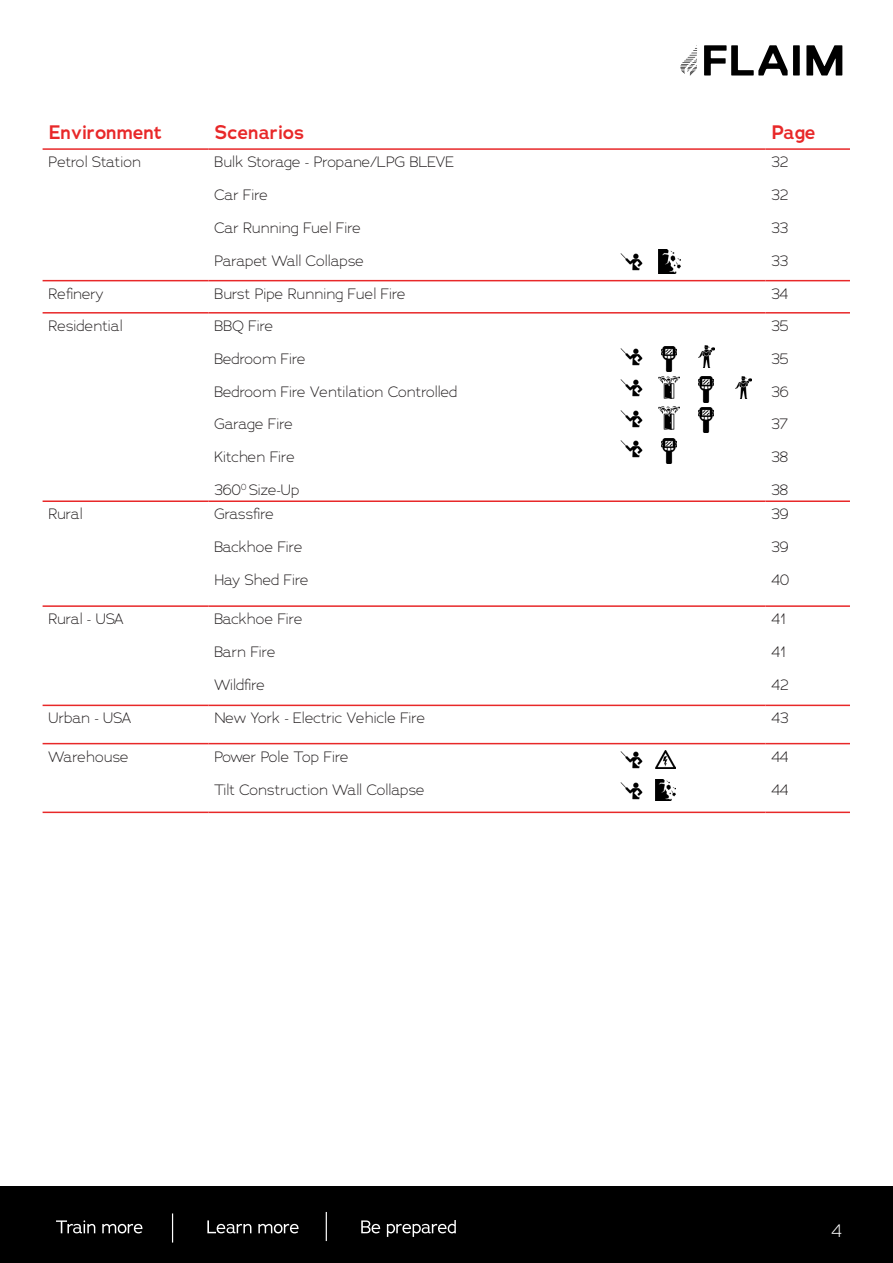
<style>
.page{position:relative;width:893px;height:1263px;background:#fff}
.page>*{position:absolute;margin:0;border:0;box-sizing:border-box;transform-origin:0 0}
.t1{font:600 19.5px "Adrianna";color:#e82829}
.t2{font:300 18px "Adrianna";color:#fff}
.t3{font:300 15px "Adrianna";color:#231f20}
</style>
<div class="page">
<svg style="left:806px;top:45px;width:36px;height:31px"></svg>
<svg style="left:704px;top:45px;width:96px;height:31px"></svg>
<svg style="left:680px;top:45px;width:17px;height:31px"></svg>
<hr style="left:43px;top:605px;width:165px;height:2px;background:#e82829">
<hr style="left:208px;top:605px;width:557px;height:2px;background:#e82829">
<hr style="left:765px;top:605px;width:85px;height:2px;background:#e82829">
<hr style="left:43px;top:705px;width:165px;height:1px;background:#e82829">
<hr style="left:208px;top:705px;width:557px;height:1px;background:#e82829">
<hr style="left:765px;top:705px;width:85px;height:1px;background:#e82829">
<hr style="left:43px;top:743px;width:165px;height:1px;background:#e82829">
<hr style="left:43px;top:811px;width:165px;height:2px;background:#e82829">
<hr style="left:208px;top:743px;width:557px;height:1px;background:#e82829">
<hr style="left:208px;top:811px;width:557px;height:2px;background:#e82829">
<hr style="left:765px;top:743px;width:85px;height:1px;background:#e82829">
<hr style="left:765px;top:811px;width:85px;height:2px;background:#e82829">
<hr style="left:43px;top:148px;width:165px;height:2px;background:#e82829">
<hr style="left:208px;top:148px;width:557px;height:2px;background:#e82829">
<hr style="left:765px;top:148px;width:85px;height:2px;background:#e82829">
<hr style="left:43px;top:280px;width:165px;height:1px;background:#e82829">
<hr style="left:208px;top:280px;width:557px;height:1px;background:#e82829">
<hr style="left:765px;top:280px;width:85px;height:1px;background:#e82829">
<hr style="left:43px;top:312px;width:165px;height:2px;background:#e82829">
<hr style="left:43px;top:500px;width:165px;height:2px;background:#e82829">
<hr style="left:208px;top:312px;width:557px;height:2px;background:#e82829">
<hr style="left:208px;top:500px;width:557px;height:2px;background:#e82829">
<hr style="left:765px;top:312px;width:85px;height:2px;background:#e82829">
<hr style="left:765px;top:500px;width:85px;height:2px;background:#e82829">
<img style="left:620px;top:751px;width:23px;height:18px">
<img style="left:620px;top:782px;width:23px;height:18px">
<img style="left:655px;top:750px;width:21px;height:18px">
<img style="left:656px;top:779px;width:19px;height:22px">
<img style="left:699px;top:346px;width:15px;height:22px">
<img style="left:736px;top:376px;width:15px;height:22px">
<img style="left:662px;top:346px;width:15px;height:26px">
<img style="left:658px;top:249px;width:22px;height:24px">
<img style="left:699px;top:377px;width:15px;height:25px">
<img style="left:699px;top:407px;width:15px;height:26px">
<img style="left:620px;top:253px;width:23px;height:18px">
<img style="left:620px;top:348px;width:23px;height:18px">
<img style="left:620px;top:379px;width:23px;height:18px">
<img style="left:620px;top:410px;width:23px;height:18px">
<img style="left:620px;top:440px;width:23px;height:18px">
<img style="left:659px;top:376px;width:20px;height:23px">
<img style="left:659px;top:407px;width:20px;height:22px">
<img style="left:662px;top:438px;width:15px;height:25px">
<div style="left:0;top:1186px;width:893px;height:77px;background:#000"></div>
<svg style="left:207px;top:1220px;width:44px;height:13px"></svg>
<svg style="left:258px;top:1224px;width:41px;height:9px"></svg>
<svg style="left:361px;top:1220px;width:19px;height:13px"></svg>
<svg style="left:387px;top:1220px;width:69px;height:17px"></svg>
<svg style="left:56px;top:1220px;width:39px;height:13px"></svg>
<svg style="left:102px;top:1224px;width:40px;height:9px"></svg>
<svg style="left:172px;top:1213px;width:1px;height:29px"></svg>
<svg style="left:326px;top:1212px;width:1px;height:29px"></svg>
<p class="t1" style="left:49px;top:119px;width:115px">Environment</p>
<p class="t1" style="left:214px;top:119px;width:92px">Scenarios</p>
<p class="t1" style="left:771px;top:119px;width:46px">Page</p>
<p class="t3" style="left:49px;top:153px;width:94px">Petrol Station</p>
<p class="t3" style="left:214px;top:153px;width:241px">Bulk Storage - Propane/LPG BLEVE</p>
<p class="t3" style="left:214px;top:185px;width:55px">Car Fire</p>
<p class="t3" style="left:214px;top:218px;width:148px">Car Running Fuel Fire</p>
<p class="t3" style="left:214px;top:251px;width:151px">Parapet Wall Collapse</p>
<p class="t3" style="left:771px;top:153px;width:19px">32</p>
<p class="t3" style="left:771px;top:185px;width:19px">32</p>
<p class="t3" style="left:771px;top:218px;width:19px">33</p>
<p class="t3" style="left:771px;top:251px;width:19px">33</p>
<p class="t3" style="left:49px;top:284px;width:57px">Refinery</p>
<p class="t3" style="left:214px;top:284px;width:193px">Burst Pipe Running Fuel Fire</p>
<p class="t3" style="left:771px;top:284px;width:18px">34</p>
<p class="t3" style="left:49px;top:316px;width:76px">Residential</p>
<p class="t3" style="left:214px;top:316px;width:61px">BBQ Fire</p>
<p class="t3" style="left:214px;top:349px;width:93px">Bedroom Fire</p>
<p class="t3" style="left:214px;top:382px;width:245px">Bedroom Fire Ventilation Controlled</p>
<p class="t3" style="left:214px;top:415px;width:80px">Garage Fire</p>
<p class="t3" style="left:214px;top:448px;width:82px">Kitchen Fire</p>
<p class="t3" style="left:214px;top:481px;width:87px">360<sup>0</sup> Size-Up</p>
<p class="t3" style="left:771px;top:316px;width:19px">35</p>
<p class="t3" style="left:771px;top:349px;width:19px">35</p>
<p class="t3" style="left:771px;top:382px;width:19px">36</p>
<p class="t3" style="left:771px;top:415px;width:18px">37</p>
<p class="t3" style="left:771px;top:448px;width:18px">38</p>
<p class="t3" style="left:771px;top:481px;width:18px">38</p>
<p class="t3" style="left:49px;top:505px;width:36px">Rural</p>
<p class="t3" style="left:214px;top:505px;width:61px">Grassfire</p>
<p class="t3" style="left:214px;top:538px;width:90px">Backhoe Fire</p>
<p class="t3" style="left:214px;top:570px;width:96px">Hay Shed Fire</p>
<p class="t3" style="left:49px;top:610px;width:77px">Rural - USA</p>
<p class="t3" style="left:214px;top:610px;width:90px">Backhoe Fire</p>
<p class="t3" style="left:214px;top:642px;width:63px">Barn Fire</p>
<p class="t3" style="left:214px;top:675px;width:52px">Wildfire</p>
<p class="t3" style="left:771px;top:505px;width:19px">39</p>
<p class="t3" style="left:771px;top:538px;width:19px">39</p>
<p class="t3" style="left:771px;top:570px;width:19px">40</p>
<p class="t3" style="left:771px;top:610px;width:17px">41</p>
<p class="t3" style="left:771px;top:642px;width:17px">41</p>
<p class="t3" style="left:771px;top:675px;width:19px">42</p>
<p class="t3" style="left:49px;top:709px;width:84px">Urban - USA</p>
<p class="t3" style="left:214px;top:709px;width:212px">New York - Electric Vehicle Fire</p>
<p class="t3" style="left:771px;top:709px;width:19px">43</p>
<p class="t3" style="left:49px;top:747px;width:82px">Warehouse</p>
<p class="t3" style="left:214px;top:747px;width:136px">Power Pole Top Fire</p>
<p class="t3" style="left:214px;top:780px;width:212px">Tilt Construction Wall Collapse</p>
<p class="t3" style="left:771px;top:747px;width:18px">44</p>
<p class="t3" style="left:771px;top:780px;width:18px">44</p>
<p class="t2" style="left:832px;top:1220px;width:12px">4</p>
</div>
